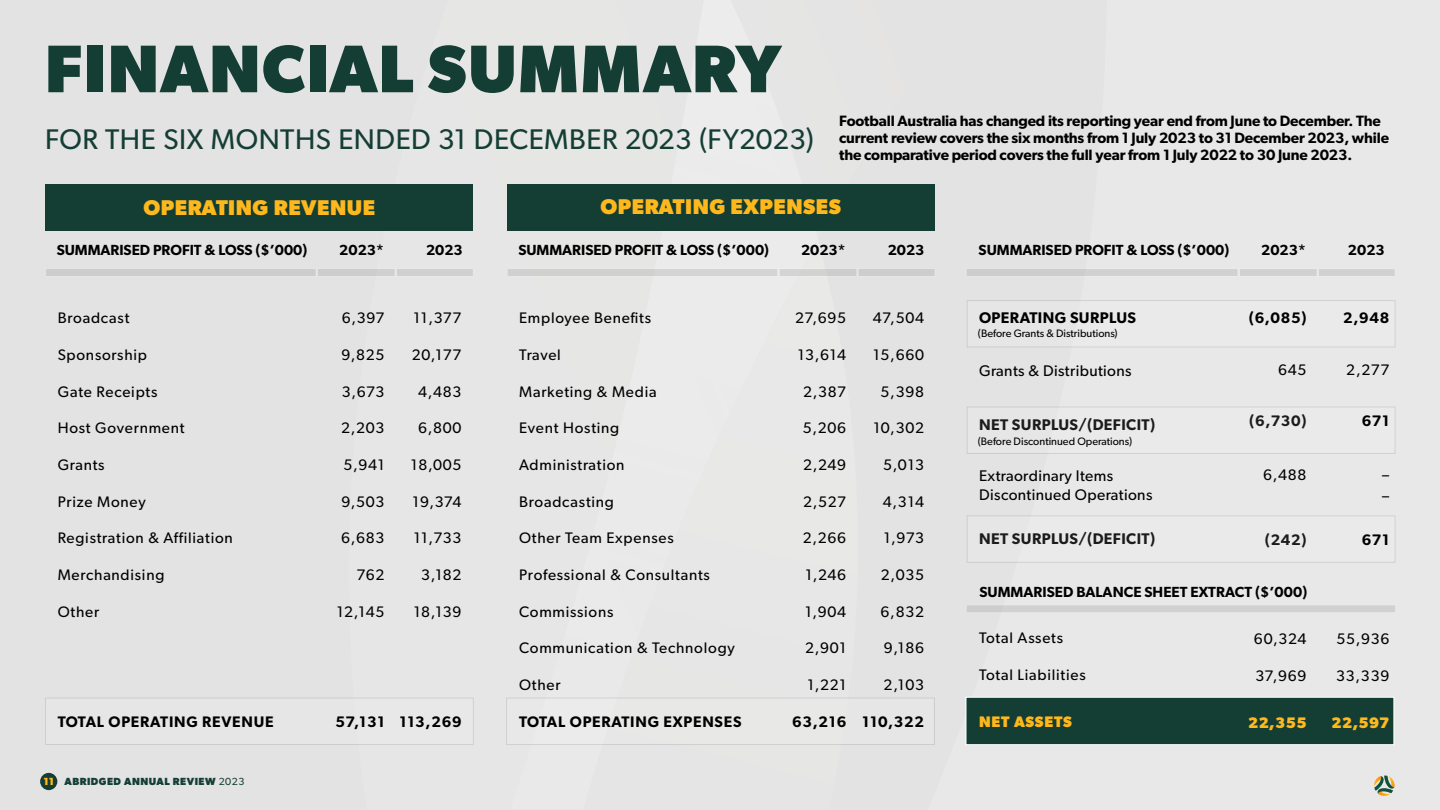
<style>
.page{position:relative;width:1440px;height:810px;background:#e6e6e6}
.page>*{position:absolute;margin:0;border:0;box-sizing:border-box;transform-origin:0 0}
.t1{font:700 67.5px "Gibson";letter-spacing:.02em;color:#143e34}
.t2{font:28.5px "Gibson";letter-spacing:.015em;color:#143e34}
.t3{font:700 21.38px "Gibson";letter-spacing:.025em;color:#ffb81c}
.t4{font:15.45px/18.9px "Gibson";letter-spacing:.025em;color:#000}
.t5{font:600 15.45px "Gibson";letter-spacing:.025em;color:#000}
.t6{font:15.3px/21.7px "Gibson";letter-spacing:.05em;color:#000}
.t7{font:600 15.3px "Gibson";letter-spacing:.05em;color:#000}
.t8{font:700 15.3px "Gibson";letter-spacing:.035em;color:#ffb81c}
.t9{font:600 15px/17.2px "Gibson";letter-spacing:-.01em;color:#000}
.t10{font:600 14.7px "Gibson";color:#000}
.t11{font:10.8px "Gibson";color:#000}
.t12{font:700 10.35px "Gibson";letter-spacing:.05em;color:#143e34}
.s1{color:#ffb81c}
.s2{font-weight:400}
</style>
<div class="page">
<div style="left:966px;top:697px;width:428px;height:48px;background:#143e34"></div>
<div style="left:965px;top:697px;width:429px;height:48px;border:1px solid #fff"></div>
<div style="left:967px;top:301px;width:428px;height:46px;background:#eaeaea"></div>
<div style="left:45px;top:185px;width:428px;height:46px;background:#143e34"></div>
<div style="left:46px;top:269px;width:270px;height:7px;background:#cdcdcd"></div>
<div style="left:317px;top:269px;width:78px;height:7px;background:#cdcdcd"></div>
<div style="left:396px;top:269px;width:77px;height:7px;background:#d0d0d0"></div>
<div style="left:507px;top:269px;width:271px;height:7px;background:#d0d0d0"></div>
<div style="left:779px;top:269px;width:78px;height:7px;background:#d3d2d2"></div>
<div style="left:858px;top:269px;width:77px;height:7px;background:#cdcdcd"></div>
<div style="left:507px;top:185px;width:428px;height:46px;background:#143e34"></div>
<div style="left:966px;top:269px;width:272px;height:7px;background:#d2d1d2"></div>
<div style="left:966px;top:605px;width:430px;height:8px;background:#d2d1d2"></div>
<div style="left:966px;top:605px;width:430px;height:8px;border:1px solid #fff"></div>
<div style="left:1239px;top:269px;width:78px;height:7px;background:#d2d1d2"></div>
<div style="left:1318px;top:269px;width:77px;height:7px;background:#d2d1d2"></div>
<div style="left:967px;top:407px;width:428px;height:46px;background:#eaeaea"></div>
<div style="left:967px;top:516px;width:428px;height:46px;background:#eaeaea"></div>
<div style="left:40px;top:773px;width:17px;height:17px;background:#143e34;border-radius:50%"></div>
<svg style="left:1374px;top:776px;width:21px;height:20px"></svg>
<h1 class="t1" style="left:45px;top:29px;width:737px">FINANCIAL SUMMARY</h1>
<h2 class="t2" style="left:45px;top:122px;width:770px">FOR THE SIX MONTHS ENDED 31 DECEMBER 2023 (FY2023)</h2>
<p class="t9" style="left:839px;top:112px;width:551px">Football Australia has changed its reporting year end from June to December. The current review covers the six months from 1 July 2023 to 31 December 2023, while the comparative period covers the full year from 1 July 2022 to 30 June 2023.</p>
<h3 class="t3" style="left:143px;top:195px;width:233px">OPERATING REVENUE</h3>
<p class="t10" style="left:57px;top:242px;width:252px">SUMMARISED PROFIT &amp; LOSS ($’000)</p>
<p class="t10" style="left:339px;top:242px;width:46px">2023*</p>
<p class="t10" style="left:426px;top:242px;width:38px">2023</p>
<p class="t6" style="left:58px;top:307px;width:73px">Broadcast</p>
<p class="t6" style="left:58px;top:344px;width:91px">Sponsorship</p>
<p class="t6" style="left:58px;top:380px;width:101px">Gate Receipts</p>
<p class="t6" style="left:58px;top:417px;width:128px">Host Government</p>
<p class="t6" style="left:58px;top:454px;width:48px">Grants</p>
<p class="t6" style="left:58px;top:490px;width:90px">Prize Money</p>
<p class="t6" style="left:58px;top:527px;width:177px">Registration &amp; Affiliation</p>
<p class="t6" style="left:58px;top:564px;width:108px">Merchandising</p>
<p class="t6" style="left:58px;top:600px;width:43px">Other</p>
<p class="t7" style="left:58px;top:712px;width:217px">TOTAL OPERATING REVENUE</p>
<p class="t12" style="left:44px;top:775px;width:202px"><span class="s1">11</span> ABRIDGED ANNUAL REVIEW <span class="s2">2023</span></p>
<p class="t6" style="left:342px;top:307px;width:44px">6,397</p>
<p class="t6" style="left:341px;top:344px;width:45px">9,825</p>
<p class="t6" style="left:342px;top:380px;width:44px">3,673</p>
<p class="t6" style="left:341px;top:417px;width:45px">2,203</p>
<p class="t6" style="left:343px;top:454px;width:43px">5,941</p>
<p class="t6" style="left:341px;top:490px;width:45px">9,503</p>
<p class="t6" style="left:341px;top:527px;width:45px">6,683</p>
<p class="t6" style="left:356px;top:564px;width:30px">762</p>
<p class="t6" style="left:337px;top:600px;width:49px">12,145</p>
<p class="t6" style="left:414px;top:307px;width:50px">11,377</p>
<p class="t6" style="left:412px;top:344px;width:51px">20,177</p>
<p class="t6" style="left:418px;top:380px;width:45px">4,483</p>
<p class="t6" style="left:418px;top:417px;width:45px">6,800</p>
<p class="t6" style="left:411px;top:454px;width:52px">18,005</p>
<p class="t6" style="left:413px;top:490px;width:50px">19,374</p>
<p class="t6" style="left:414px;top:527px;width:49px">11,733</p>
<p class="t6" style="left:421px;top:564px;width:42px">3,182</p>
<p class="t6" style="left:414px;top:600px;width:49px">18,139</p>
<p class="t7" style="left:335px;top:712px;width:51px">57,131</p>
<p class="t7" style="left:399px;top:712px;width:64px">113,269</p>
<h3 class="t3" style="left:600px;top:194px;width:242px">OPERATING EXPENSES</h3>
<p class="t10" style="left:518px;top:242px;width:252px">SUMMARISED PROFIT &amp; LOSS ($’000)</p>
<p class="t10" style="left:801px;top:242px;width:46px">2023*</p>
<p class="t10" style="left:888px;top:242px;width:38px">2023</p>
<p class="t6" style="left:519px;top:307px;width:134px">Employee Benefits</p>
<p class="t6" style="left:519px;top:344px;width:43px">Travel</p>
<p class="t6" style="left:519px;top:380px;width:139px">Marketing &amp; Media</p>
<p class="t6" style="left:519px;top:417px;width:102px">Event Hosting</p>
<p class="t6" style="left:519px;top:454px;width:107px">Administration</p>
<p class="t6" style="left:519px;top:490px;width:96px">Broadcasting</p>
<p class="t6" style="left:519px;top:527px;width:156px">Other Team Expenses</p>
<p class="t6" style="left:519px;top:564px;width:192px">Professional &amp; Consultants</p>
<p class="t6" style="left:519px;top:600px;width:96px">Commissions</p>
<p class="t6" style="left:519px;top:637px;width:217px">Communication &amp; Technology</p>
<p class="t6" style="left:519px;top:674px;width:43px">Other</p>
<p class="t7" style="left:519px;top:712px;width:224px">TOTAL OPERATING EXPENSES</p>
<p class="t6" style="left:795px;top:307px;width:53px">27,695</p>
<p class="t6" style="left:798px;top:344px;width:50px">13,614</p>
<p class="t6" style="left:803px;top:380px;width:45px">2,387</p>
<p class="t6" style="left:803px;top:417px;width:45px">5,206</p>
<p class="t6" style="left:803px;top:454px;width:45px">2,249</p>
<p class="t6" style="left:803px;top:490px;width:45px">2,527</p>
<p class="t6" style="left:803px;top:527px;width:45px">2,266</p>
<p class="t6" style="left:805px;top:564px;width:42px">1,246</p>
<p class="t6" style="left:805px;top:600px;width:43px">1,904</p>
<p class="t6" style="left:805px;top:637px;width:43px">2,901</p>
<p class="t6" style="left:807px;top:674px;width:40px">1,221</p>
<p class="t7" style="left:792px;top:712px;width:56px">63,216</p>
<p class="t6" style="left:873px;top:307px;width:53px">47,504</p>
<p class="t6" style="left:873px;top:344px;width:52px">15,660</p>
<p class="t6" style="left:881px;top:380px;width:45px">5,398</p>
<p class="t6" style="left:873px;top:417px;width:52px">10,302</p>
<p class="t6" style="left:883px;top:454px;width:42px">5,013</p>
<p class="t6" style="left:883px;top:490px;width:43px">4,314</p>
<p class="t6" style="left:884px;top:527px;width:42px">1,973</p>
<p class="t6" style="left:881px;top:564px;width:45px">2,035</p>
<p class="t6" style="left:881px;top:600px;width:45px">6,832</p>
<p class="t6" style="left:884px;top:637px;width:42px">9,186</p>
<p class="t6" style="left:884px;top:674px;width:42px">2,103</p>
<p class="t7" style="left:862px;top:712px;width:63px">110,322</p>
<p class="t10" style="left:979px;top:242px;width:252px">SUMMARISED PROFIT &amp; LOSS ($’000)</p>
<p class="t10" style="left:1261px;top:242px;width:46px">2023*</p>
<p class="t10" style="left:1348px;top:242px;width:38px">2023</p>
<p class="t5" style="left:979px;top:308px;width:158px">OPERATING SURPLUS</p>
<p class="t11" style="left:978px;top:327px;width:141px">(Before Grants &amp; Distributions)</p>
<p class="t4" style="left:979px;top:361px;width:154px">Grants &amp; Distributions</p>
<p class="t5" style="left:979px;top:415px;width:178px">NET SURPLUS/(DEFICIT)</p>
<p class="t4" style="left:979px;top:466px;width:175px">Extraordinary Items<br>Discontinued Operations</p>
<p class="t5" style="left:979px;top:529px;width:178px">NET SURPLUS/(DEFICIT)</p>
<p class="t11" style="left:978px;top:434px;width:156px">(Before Discontinued Operations)</p>
<p class="t7" style="left:1249px;top:309px;width:59px">(6,085)</p>
<p class="t6" style="left:1278px;top:358px;width:30px">645</p>
<p class="t7" style="left:1249px;top:412px;width:59px">(6,730)</p>
<p class="t6" style="left:1263px;top:463px;width:45px">6,488</p>
<p class="t7" style="left:1265px;top:530px;width:43px">(242)</p>
<p class="t10" style="left:979px;top:583px;width:329px">SUMMARISED BALANCE SHEET EXTRACT ($’000)</p>
<p class="t6" style="left:979px;top:627px;width:86px">Total Assets</p>
<p class="t6" style="left:979px;top:664px;width:108px">Total Liabilities</p>
<p class="t8" style="left:979px;top:713px;width:94px">NET ASSETS</p>
<p class="t6" style="left:1254px;top:627px;width:54px">60,324</p>
<p class="t6" style="left:1255px;top:664px;width:53px">37,969</p>
<p class="t8" style="left:1248px;top:713px;width:60px">22,355</p>
<p class="t7" style="left:1343px;top:309px;width:48px">2,948</p>
<p class="t6" style="left:1346px;top:358px;width:45px">2,277</p>
<p class="t7" style="left:1362px;top:412px;width:29px">671</p>
<p class="t6" style="left:1382px;top:463px;width:9px">– –</p>
<p class="t7" style="left:1362px;top:530px;width:29px">671</p>
<p class="t6" style="left:1336px;top:627px;width:55px">55,936</p>
<p class="t6" style="left:1336px;top:664px;width:55px">33,339</p>
<p class="t8" style="left:1332px;top:713px;width:59px">22,597</p>
</div>
